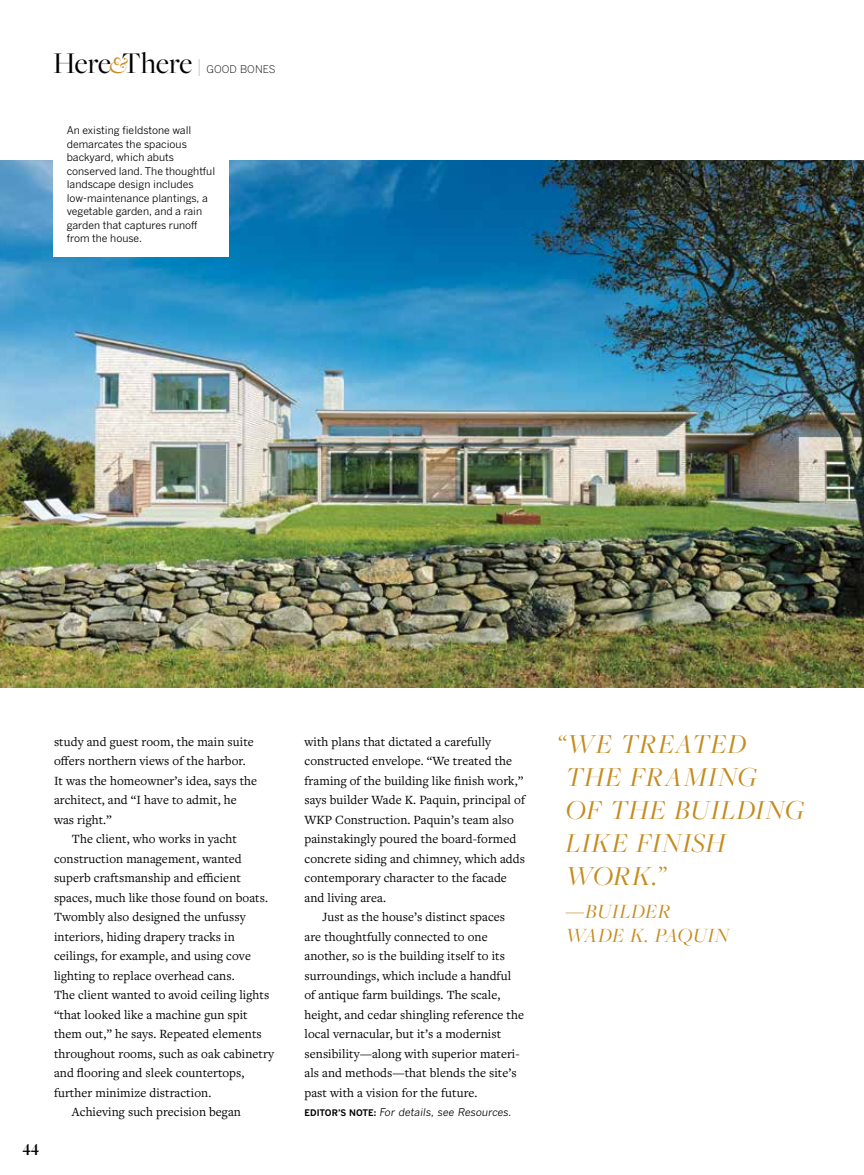
<style>
.page{position:relative;width:864px;height:1175px;background:#fff}
.page>*{position:absolute;margin:0;border:0;box-sizing:border-box;transform-origin:0 0}
.t1{font:31.2px "Freight Big Pro";color:#000}
.t2{font:italic 28.5px/33px "Freight Big Pro";letter-spacing:.025em;color:#c58b1e}
.t3{font:italic 21px/24px "Freight Big Pro";letter-spacing:.02em;color:#c58b1e}
.t4{font:700 16.5px "Freight Big Pro";color:#000}
.t5{font:13.05px "Freight Text Pro";letter-spacing:.005em;color:#000}
.t6{font:10.5px/13.5px "Benton Gothic";color:#000}
.t7{font:italic 10.5px "Benton Gothic";color:#000}
.s1{font-style:italic;font-size:24.45px;color:#c58b1e}
.s2{font-size:19.2px}
.s3{font-family:"Benton Gothic";font-weight:300;font-size:10.5px}
.s4{font-weight:700;font-style:normal;font-size:9px}
</style>
<div class="page">
<img style="left:0;top:160px;width:864px;height:527px">
<div style="left:53px;top:112px;width:176px;height:144px;background:#fff"></div>
<h1 class="t1" style="left:53px;top:43px;width:224px">Here<span class="s1">&amp;</span>There <span class="s2">|</span> <span class="s3">GOOD BONES</span></h1>
<p class="t6" style="left:67px;top:123px;width:150px">An existing fieldstone wall demarcates the spacious backyard, which abuts conserved land. The thoughtful landscape design includes low-maintenance plantings, a vegetable garden, and a rain garden that captures runoff from the house.</p>
<p class="t4" style="left:22px;top:1136px;width:18px">44</p>
<p class="t5" style="left:54px;top:733px;width:201px">study and guest room, the main suite</p>
<p class="t5" style="left:54px;top:752px;width:193px">offers northern views of the harbor.</p>
<p class="t5" style="left:54px;top:772px;width:205px">It was the homeowner’s idea, says the</p>
<p class="t5" style="left:54px;top:791px;width:184px">architect, and “I have to admit, he</p>
<p class="t5" style="left:54px;top:811px;width:59px">was right.”</p>
<p class="t5" style="left:72px;top:830px;width:167px">The client, who works in yacht</p>
<p class="t5" style="left:54px;top:850px;width:189px">construction management, wanted</p>
<p class="t5" style="left:54px;top:869px;width:188px">superb craftsmanship and efficient</p>
<p class="t5" style="left:54px;top:889px;width:216px">spaces, much like those found on boats.</p>
<p class="t5" style="left:54px;top:908px;width:193px">Twombly also designed the unfussy</p>
<p class="t5" style="left:54px;top:928px;width:182px">interiors, hiding drapery tracks in</p>
<p class="t5" style="left:54px;top:947px;width:199px">ceilings, for example, and using cove</p>
<p class="t5" style="left:54px;top:967px;width:182px">lighting to replace overhead cans.</p>
<p class="t5" style="left:54px;top:986px;width:217px">The client wanted to avoid ceiling lights</p>
<p class="t5" style="left:54px;top:1006px;width:195px">“that looked like a machine gun spit</p>
<p class="t5" style="left:54px;top:1025px;width:209px">them out,” he says. Repeated elements</p>
<p class="t5" style="left:54px;top:1045px;width:221px">throughout rooms, such as oak cabinetry</p>
<p class="t5" style="left:54px;top:1064px;width:192px">and flooring and sleek countertops,</p>
<p class="t5" style="left:54px;top:1084px;width:159px">further minimize distraction.</p>
<p class="t5" style="left:72px;top:1103px;width:170px">Achieving such precision began</p>
<p class="t5" style="left:304px;top:733px;width:188px">with plans that dictated a carefully</p>
<p class="t5" style="left:304px;top:752px;width:209px">constructed envelope. “We treated the</p>
<p class="t5" style="left:304px;top:772px;width:220px">framing of the building like finish work,”</p>
<p class="t5" style="left:304px;top:791px;width:222px">says builder Wade K. Paquin, principal of</p>
<p class="t5" style="left:304px;top:811px;width:211px">WKP Construction. Paquin’s team also</p>
<p class="t5" style="left:304px;top:830px;width:213px">painstakingly poured the board-formed</p>
<p class="t5" style="left:304px;top:850px;width:222px">concrete siding and chimney, which adds</p>
<p class="t5" style="left:304px;top:869px;width:204px">contemporary character to the facade</p>
<p class="t5" style="left:304px;top:889px;width:83px">and living area.</p>
<p class="t5" style="left:322px;top:908px;width:184px">Just as the house’s distinct spaces</p>
<p class="t5" style="left:304px;top:928px;width:185px">are thoughtfully connected to one</p>
<p class="t5" style="left:304px;top:947px;width:202px">another, so is the building itself to its</p>
<p class="t5" style="left:304px;top:967px;width:208px">surroundings, which include a handful</p>
<p class="t5" style="left:304px;top:986px;width:197px">of antique farm buildings. The scale,</p>
<p class="t5" style="left:304px;top:1006px;width:221px">height, and cedar shingling reference the</p>
<p class="t5" style="left:304px;top:1025px;width:198px">local vernacular, but it’s a modernist</p>
<p class="t5" style="left:304px;top:1045px;width:217px">sensibility—along with superior materi-</p>
<p class="t5" style="left:304px;top:1064px;width:214px">als and methods—that blends the site’s</p>
<p class="t5" style="left:304px;top:1084px;width:175px">past with a vision for the future.</p>
<p class="t7" style="left:304px;top:1106px;width:209px"><span class="s4">EDITOR’S NOTE:</span> For details, see Resources.</p>
<h2 class="t2" style="left:566px;top:726px;width:240px;text-indent:-9px">“WE TREATED<br>THE FRAMING<br>OF THE BUILDING<br>LIKE FINISH<br>WORK.”</h2>
<h3 class="t3" style="left:566px;top:898px;width:165px">—BUILDER<br>WADE K. PAQUIN</h3>
</div>
